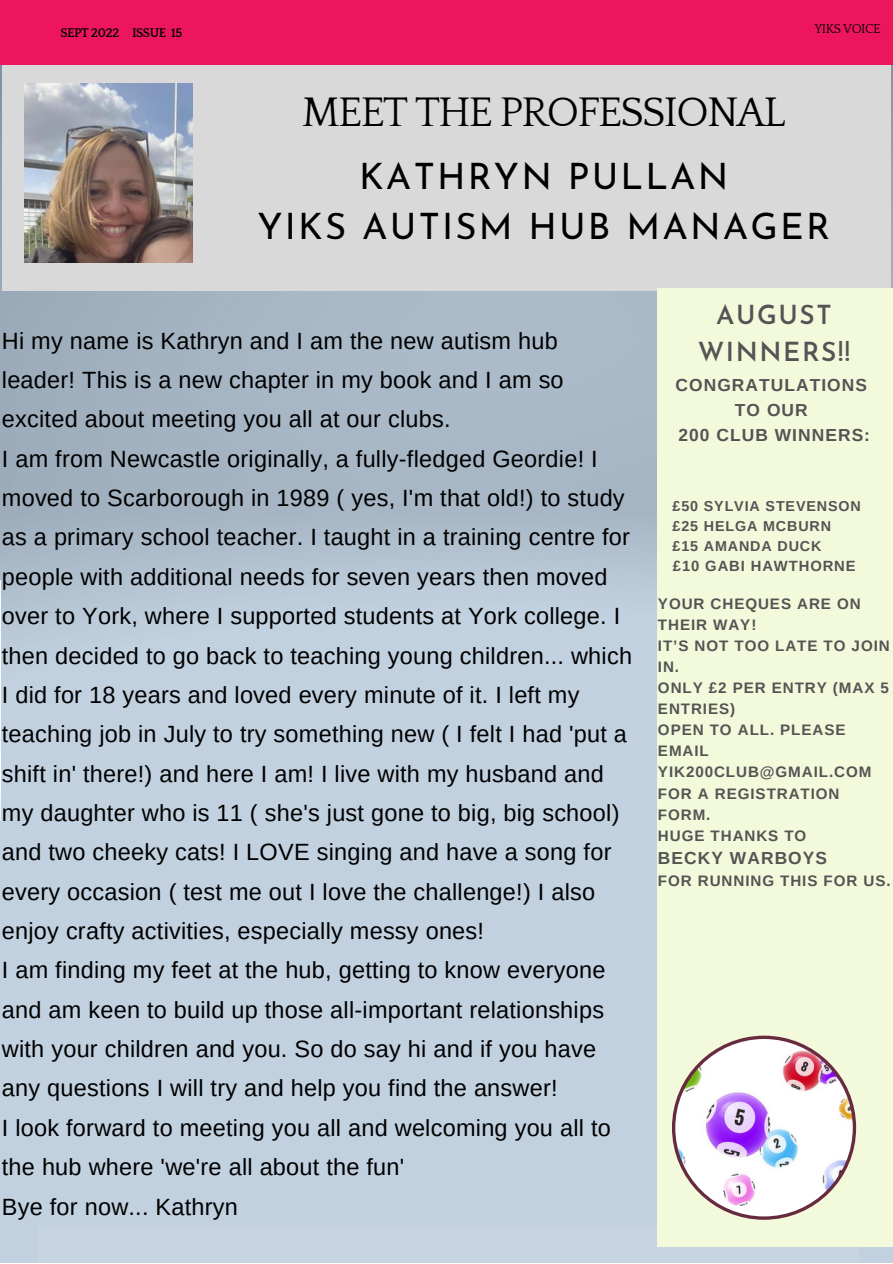
<style>
.page{position:relative;width:893px;height:1264px;background:#fff}
.page>*{position:absolute;margin:0;border:0;box-sizing:border-box;transform-origin:0 0}
.t1{font:42.45px "Quattrocento";letter-spacing:-.04em;color:#000}
.t2{font:36.45px/50.2px "Josefin Sans";letter-spacing:.06em;color:#000;text-align:center}
.t3{font:600 26.25px/36.9px "Josefin Sans";letter-spacing:.06em;color:#545454;text-align:center}
.t4{font:23.55px/39.3px "Arimo";letter-spacing:.01em;color:#000}
.t5{font:700 17.4px/24.6px "Arimo";letter-spacing:.06em;color:#545454;text-align:center}
.t6{font:700 15.15px/21px "Arimo";letter-spacing:.06em;color:#545454}
.t7{font:700 14.85px "Arimo";letter-spacing:.06em;color:#545454}
.t8{font:700 14.4px/20.1px "Arimo";letter-spacing:.06em;color:#545454}
.t9{font:13.2px "Quattrocento";letter-spacing:-.04em;color:#000}
.t10{font:700 12.9px "Quattrocento";letter-spacing:-.04em;color:#000}
</style>
<div class="page">
<img style="left:0;top:64px;width:892px;height:1198px">
<div style="left:38px;top:1227px;width:820px;height:35px;background:#c7d5e2"></div>
<div style="left:2px;top:41px;width:888px;height:249px;background:#d9d9d9"></div>
<div style="left:657px;top:289px;width:235px;height:957px;background:#f3fadc"></div>
<div style="left:0;top:0;width:892px;height:64px;background:#ed155d"></div>
<img style="left:672px;top:1035px;width:184px;height:184px">
<img style="left:0;top:580px;width:1px;height:240px">
<img style="left:24px;top:84px;width:169px;height:178px">
<p class="t10" style="left:60px;top:26px;width:123px">SEPT 2022 ISSUE 15</p>
<p class="t9" style="left:814px;top:22px;width:68px">YIKS VOICE</p>
<h1 class="t1" style="left:302px;top:90px;width:485px">MEET THE PROFESSIONAL</h1>
<h2 class="t2" style="left:257px;top:155px;width:574px">KATHRYN PULLAN<br>YIKS AUTISM HUB MANAGER</h2>
<p class="t4" style="left:2px;top:321px;width:631px">Hi my name is Kathryn and I am the new autism hub leader! This is a new chapter in my book and I am so excited about meeting you all at our clubs.<br>I am from Newcastle originally, a fully-fledged Geordie! I moved to Scarborough in 1989 ( yes, I'm that old!) to study as a primary school teacher. I taught in a training centre for people with additional needs for seven years then moved over to York, where I supported students at York college. I then decided to go back to teaching young children... which I did for 18 years and loved every minute of it. I left my teaching job in July to try something new ( I felt I had 'put a shift in' there!) and here I am! I live with my husband and my daughter who is 11 ( she's just gone to big, big school) and two cheeky cats! I LOVE singing and have a song for every occasion ( test me out I love the challenge!) I also enjoy crafty activities, especially messy ones!<br>I am finding my feet at the hub, getting to know everyone and am keen to build up those all-important relationships with your children and you. So do say hi and if you have any questions I will try and help you find the answer!<br>I look forward to meeting you all and welcoming you all to the hub where 'we're all about the fun'<br>Bye for now... Kathryn</p>
<p class="t3" style="left:697px;top:299px;width:154px">AUGUST<br>WINNERS!!</p>
<p class="t5" style="left:675px;top:373px;width:196px">CONGRATULATIONS<br>TO OUR<br>200 CLUB WINNERS:</p>
<p class="t8" style="left:672px;top:495px;width:190px">£50 SYLVIA STEVENSON £25 HELGA MCBURN<br>£15 AMANDA DUCK</p>
<p class="t7" style="left:673px;top:558px;width:184px">£10 GABI HAWTHORNE</p>
<p class="t6" style="left:658px;top:593px;width:233px">YOUR CHEQUES ARE ON<br>THEIR WAY!<br>IT’S NOT TOO LATE TO JOIN<br>IN.<br>ONLY £2 PER ENTRY (MAX 5<br>ENTRIES)<br>OPEN TO ALL. PLEASE<br>EMAIL<br>YIK200CLUB@GMAIL.COM<br>FOR A REGISTRATION<br>FORM.<br>HUGE THANKS TO</p>
<p class="t5" style="left:658px;top:846px;width:170px">BECKY WARBOYS</p>
<p class="t6" style="left:658px;top:870px;width:234px">FOR RUNNING THIS FOR US.</p>
</div>
